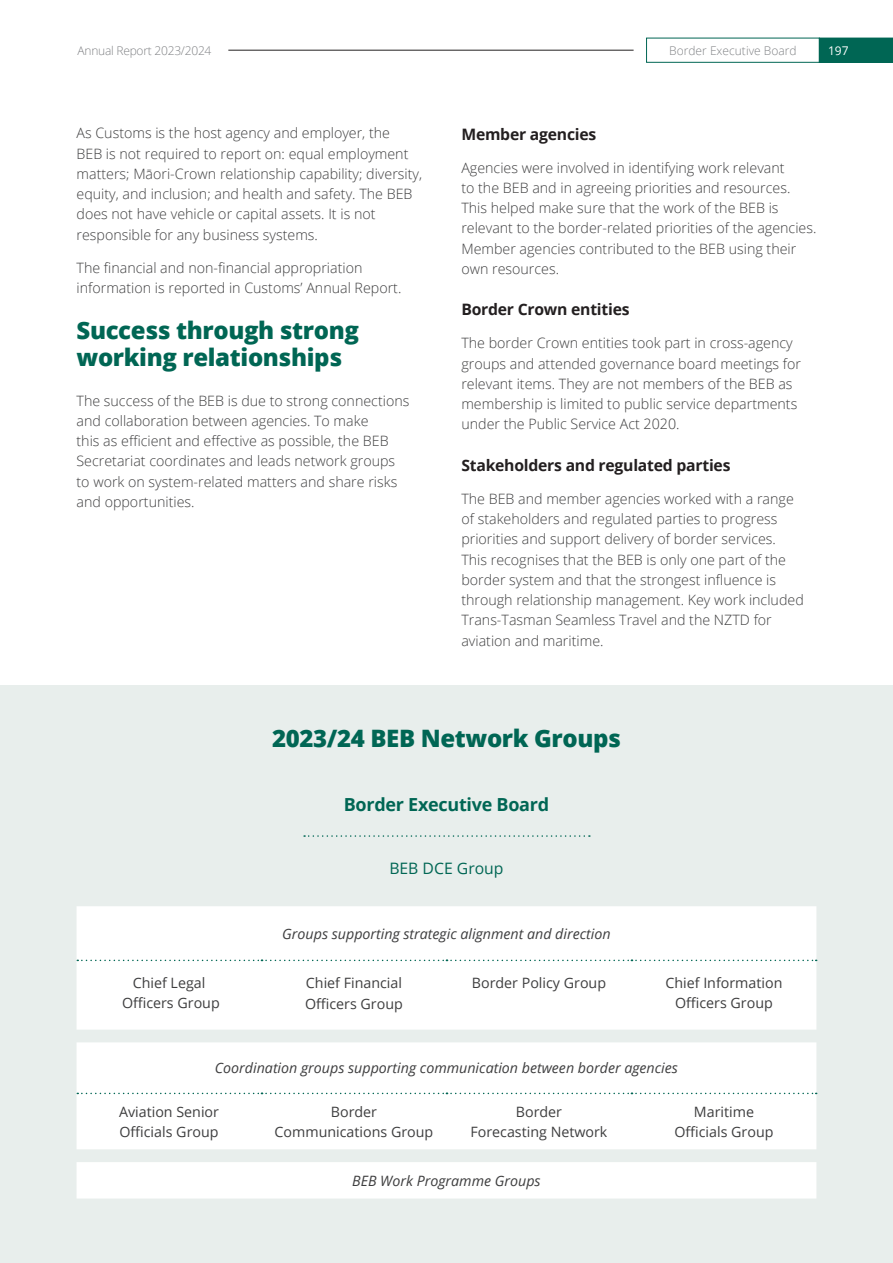
<style>
.page{position:relative;width:893px;height:1263px;background:#fff}
.page>*{position:absolute;margin:0;border:0;box-sizing:border-box;transform-origin:0 0}
.BEB_H2_24_Danielle{font:800 24px/27px "Open Sans";letter-spacing:-.015em;color:#006654}
._24_H4_BEB{font:700 18px "Open Sans";letter-spacing:-.015em;color:#006654}
.BEB_H4_24_danielle{font:700 15.75px "Open Sans";letter-spacing:-.015em;color:#231f20}
._24_H6_BEB{font:15.75px "Open Sans";color:#006654}
._24_Body_Main{font:300 14.25px/20.2px "Open Sans";color:#3e3e3f}
._24_Body_Main-2{font:14.25px/19.5px "Open Sans";color:#3e3e3f;text-align:center}
._24_Body_Main-3{font:italic 14.25px "Open Sans";color:#3e3e3f}
.t1{font:300 12px "Open Sans";letter-spacing:-.02em;color:#808285}
.t2{font:300 12px "Open Sans";color:#808285}
.t3{font:12px "Open Sans";color:#fff}
</style>
<div class="page">
<div style="left:0;top:686px;width:893px;height:577px;background:#e8eeec"></div>
<svg style="left:77px;top:906px;width:739px;height:292px;background:#fcfdfd"></svg>
<svg style="left:77px;top:960px;width:740px;height:1px"></svg>
<svg style="left:77px;top:1093px;width:740px;height:1px"></svg>
<svg style="left:304px;top:835px;width:286px;height:2px"></svg>
<hr style="left:228px;top:50px;width:406px;height:1px;background:#231f20">
<div style="left:819px;top:38px;width:74px;height:24px;background:#006654"></div>
<p class="t1" style="left:78px;top:42px;width:135px">Annual Report 2023/2024</p>
<p class="t2" style="left:669px;top:42px;width:129px">Border Executive Board</p>
<p class="t3" style="left:828px;top:42px;width:22px">197</p>
<p class="_24_Body_Main" style="left:77px;top:123px;width:347px">As Customs is the host agency and employer, the<br>BEB is not required to report on: equal employment matters; Māori-Crown relationship capability; diversity, equity, and inclusion; and health and safety. The BEB does not have vehicle or capital assets. It is not responsible for any business systems.</p>
<p class="_24_Body_Main" style="left:77px;top:257px;width:326px">The financial and non-financial appropriation information is reported in Customs’ Annual Report.</p>
<p class="BEB_H2_24_Danielle" style="left:77px;top:316px;width:284px">Success through strong working relationships</p>
<p class="_24_Body_Main" style="left:77px;top:390px;width:334px">The success of the BEB is due to strong connections and collaboration between agencies. To make<br>this as efficient and effective as possible, the BEB Secretariat coordinates and leads network groups to work on system-related matters and share risks and opportunities.</p>
<p class="BEB_H4_24_danielle" style="left:461px;top:123px;width:136px">Member agencies</p>
<p class="_24_Body_Main" style="left:461px;top:157px;width:357px">Agencies were involved in identifying work relevant<br>to the BEB and in agreeing priorities and resources.<br>This helped make sure that the work of the BEB is relevant to the border-related priorities of the agencies.<br>Member agencies contributed to the BEB using their own resources.</p>
<p class="BEB_H4_24_danielle" style="left:461px;top:299px;width:170px">Border Crown entities</p>
<p class="_24_Body_Main" style="left:461px;top:333px;width:341px">The border Crown entities took part in cross-agency groups and attended governance board meetings for relevant items. They are not members of the BEB as membership is limited to public service departments under the Public Service Act 2020.</p>
<p class="BEB_H4_24_danielle" style="left:461px;top:454px;width:271px">Stakeholders and regulated parties</p>
<p class="_24_Body_Main" style="left:461px;top:488px;width:344px">The BEB and member agencies worked with a range of stakeholders and regulated parties to progress priorities and support delivery of border services.<br>This recognises that the BEB is only one part of the border system and that the strongest influence is through relationship management. Key work included Trans-Tasman Seamless Travel and the NZTD for aviation and maritime.</p>
<p class="BEB_H2_24_Danielle" style="left:272px;top:724px;width:350px">2023/24 BEB Network Groups</p>
<p class="_24_H4_BEB" style="left:344px;top:792px;width:207px">Border Executive Board</p>
<p class="_24_H6_BEB" style="left:389px;top:857px;width:116px">BEB DCE Group</p>
<p class="_24_Body_Main-3" style="left:282px;top:924px;width:330px">Groups supporting strategic alignment and direction</p>
<p class="_24_Body_Main-2" style="left:122px;top:973px;width:99px">Chief Legal<br>Officers Group</p>
<p class="_24_Body_Main-2" style="left:305px;top:973px;width:99px;line-height:20.2px;text-align:left">Chief Financial<br>Officers Group</p>
<p class="_24_Body_Main-2" style="left:472px;top:973px;width:136px">Border Policy Group</p>
<p class="_24_Body_Main-2" style="left:665px;top:973px;width:119px">Chief Information<br>Officers Group</p>
<p class="_24_Body_Main-3" style="left:215px;top:1058px;width:465px">Coordination groups supporting communication between border agencies</p>
<p class="_24_Body_Main-2" style="left:119px;top:1102px;width:101px;text-align:left">Aviation Senior<br>Officials Group</p>
<p class="_24_Body_Main-2" style="left:275px;top:1102px;width:160px">Border<br>Communications Group</p>
<p class="_24_Body_Main-2" style="left:470px;top:1102px;width:138px">Border<br>Forecasting Network</p>
<p class="_24_Body_Main-2" style="left:674px;top:1102px;width:101px">Maritime<br>Officials Group</p>
<p class="_24_Body_Main-3" style="left:352px;top:1171px;width:190px">BEB Work Programme Groups</p>
</div>
